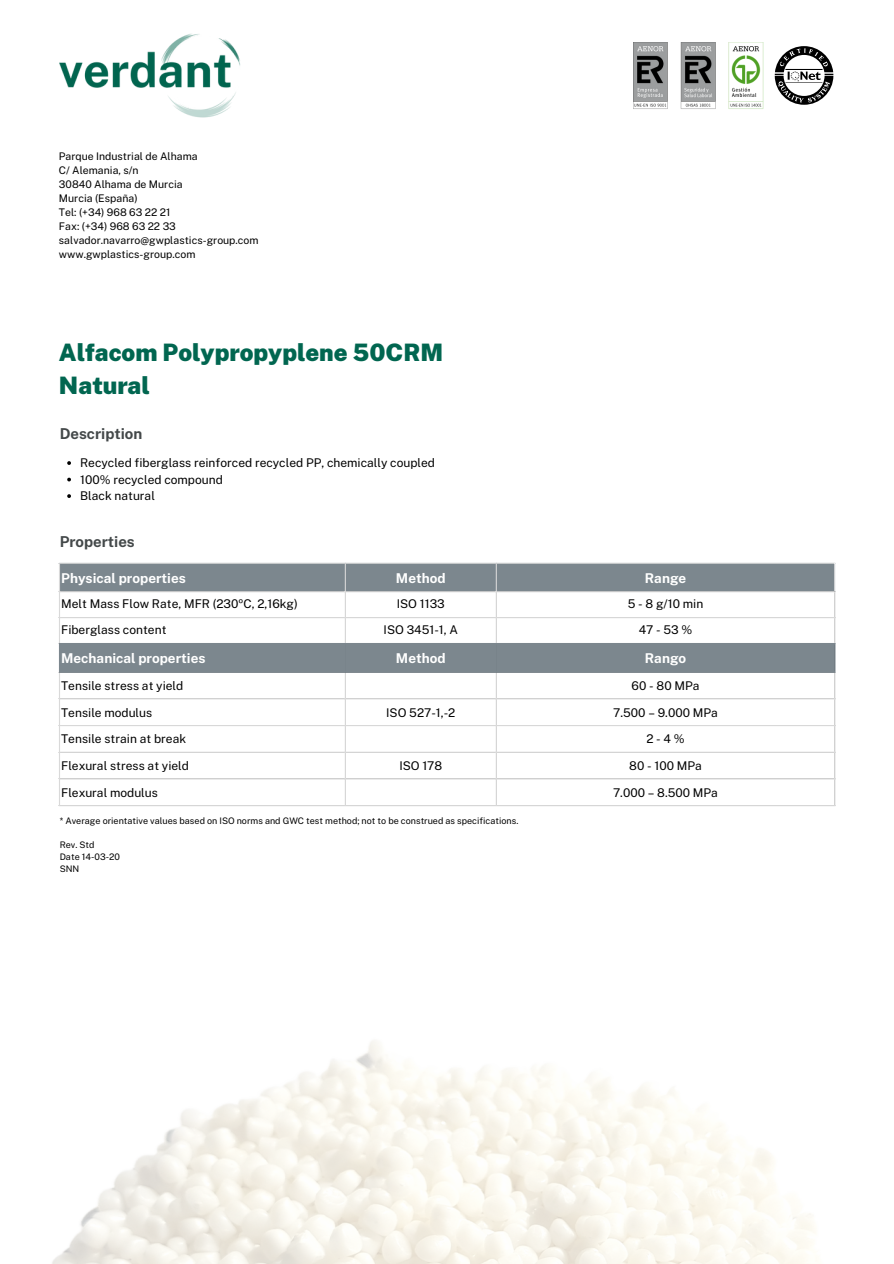
<style>
.page{position:relative;width:894px;height:1264px;background:#fff}
.page>*{position:absolute;margin:0;border:0;box-sizing:border-box;transform-origin:0 0}
.t1{font:900 24px/32.7px "Public Sans";color:#016650}
.t2{font:700 15px "Public Sans";color:#434849}
.t3{font:700 13.5px "Public Sans";color:#fff}
.t4{font:12px/16.5px "Public Sans";color:#000}
.t5{font:10.5px/14px "Public Sans";color:#000}
.t6{font:9px/12px "Public Sans";color:#000}
</style>
<div class="page">
<svg style="left:60px;top:563px;width:774px;height:108px;fill:#7c878e"></svg>
<hr style="left:59px;top:563px;width:1px;height:80px;background:#d9d9d9">
<hr style="left:59px;top:672px;width:1px;height:133px;background:#d9d9d9">
<hr style="left:345px;top:563px;width:1px;height:80px;background:#d9d9d9">
<hr style="left:345px;top:672px;width:1px;height:133px;background:#d9d9d9">
<hr style="left:495px;top:563px;width:1px;height:80px;background:#d9d9d9">
<hr style="left:495px;top:672px;width:1px;height:133px;background:#d9d9d9">
<hr style="left:834px;top:592px;width:1px;height:51px;background:#d9d9d9">
<hr style="left:834px;top:672px;width:1px;height:133px;background:#d9d9d9">
<hr style="left:59px;top:591px;width:776px;height:1px;background:#d9d9d9">
<hr style="left:59px;top:617px;width:776px;height:1px;background:#d9d9d9">
<hr style="left:59px;top:698px;width:776px;height:1px;background:#d9d9d9">
<hr style="left:59px;top:725px;width:776px;height:1px;background:#d9d9d9">
<hr style="left:59px;top:751px;width:776px;height:1px;background:#d9d9d9">
<hr style="left:59px;top:778px;width:776px;height:1px;background:#d9d9d9">
<hr style="left:59px;top:805px;width:776px;height:1px;background:#d9d9d9">
<svg style="left:59px;top:644px;width:1px;height:27px"></svg>
<svg style="left:345px;top:644px;width:1px;height:27px"></svg>
<svg style="left:495px;top:644px;width:1px;height:27px"></svg>
<svg style="left:834px;top:644px;width:1px;height:27px"></svg>
<hr style="left:59px;top:643px;width:776px;height:1px;background:#7c878e">
<hr style="left:59px;top:671px;width:776px;height:1px;background:#7c878e">
<svg style="left:834px;top:563px;width:1px;height:28px"></svg>
<img style="left:633px;top:43px;width:131px;height:66px">
<img style="left:59px;top:33px;width:182px;height:85px">
<svg style="left:774px;top:46px;width:59px;height:59px"></svg>
<svg style="left:67px;top:461px;width:4px;height:4px"></svg>
<svg style="left:67px;top:477px;width:4px;height:4px"></svg>
<svg style="left:67px;top:494px;width:4px;height:4px"></svg>
<img style="left:52px;top:1041px;width:763px;height:222px">
<p class="t5" style="left:59px;top:149px;width:201px">Parque Industrial de Alhama<br>C/ Alemania, s/n<br>30840 Alhama de Murcia<br>Murcia (España)<br>Tel: (+34) 968 63 22 21<br>Fax: (+34) 968 63 22 33 salvador.navarro@gwplastics-group.com www.gwplastics-group.com</p>
<h1 class="t1" style="left:59px;top:336px;width:386px">Alfacom Polypropyplene 50CRM<br>Natural</h1>
<p class="t2" style="left:60px;top:424px;width:84px">Description</p>
<p class="t4" style="left:80px;top:454px;width:356px">Recycled fiberglass reinforced recycled PP, chemically coupled<br>100% recycled compound<br>Black natural</p>
<p class="t2" style="left:60px;top:532px;width:77px">Properties</p>
<p class="t3" style="left:61px;top:570px;width:126px">Physical properties</p>
<p class="t3" style="left:396px;top:570px;width:51px">Method</p>
<p class="t3" style="left:644px;top:570px;width:43px">Range</p>
<p class="t4" style="left:61px;top:596px;width:238px">Melt Mass Flow Rate, MFR (230ºC, 2,16kg)</p>
<p class="t4" style="left:396px;top:596px;width:49px">ISO 1133</p>
<p class="t4" style="left:627px;top:596px;width:77px">5 - 8 g/10 min</p>
<p class="t4" style="left:61px;top:621px;width:107px">Fiberglass content</p>
<p class="t4" style="left:383px;top:621px;width:76px">ISO 3451-1, A</p>
<p class="t4" style="left:638px;top:621px;width:55px">47-53%</p>
<p class="t3" style="left:61px;top:650px;width:146px">Mechanical properties</p>
<p class="t3" style="left:396px;top:650px;width:51px">Method</p>
<p class="t3" style="left:644px;top:650px;width:43px">Rango</p>
<p class="t4" style="left:61px;top:677px;width:124px">Tensile stress at yield</p>
<p class="t4" style="left:631px;top:677px;width:69px">60 - 80 MPa</p>
<p class="t4" style="left:61px;top:704px;width:92px">Tensile modulus</p>
<p class="t4" style="left:386px;top:704px;width:71px">ISO 527-1,-2</p>
<p class="t4" style="left:613px;top:704px;width:106px">7.500 – 9.000 MPa</p>
<p class="t4" style="left:61px;top:730px;width:126px">Tensile strain at break</p>
<p class="t4" style="left:646px;top:730px;width:40px">2-4%</p>
<p class="t4" style="left:61px;top:757px;width:129px">Flexural stress at yield</p>
<p class="t4" style="left:399px;top:757px;width:44px">ISO 178</p>
<p class="t4" style="left:629px;top:757px;width:74px">80 - 100 MPa</p>
<p class="t4" style="left:61px;top:784px;width:98px">Flexural modulus</p>
<p class="t4" style="left:613px;top:784px;width:106px">7.000 – 8.500 MPa</p>
<p class="t6" style="left:60px;top:814px;width:460px">* Average orientative values based on ISO norms and GWC test method; not to be construed as specifications.</p>
<p class="t6" style="left:60px;top:838px;width:62px">Rev. Std<br>Date 14-03-20<br>SNN</p>
</div>
